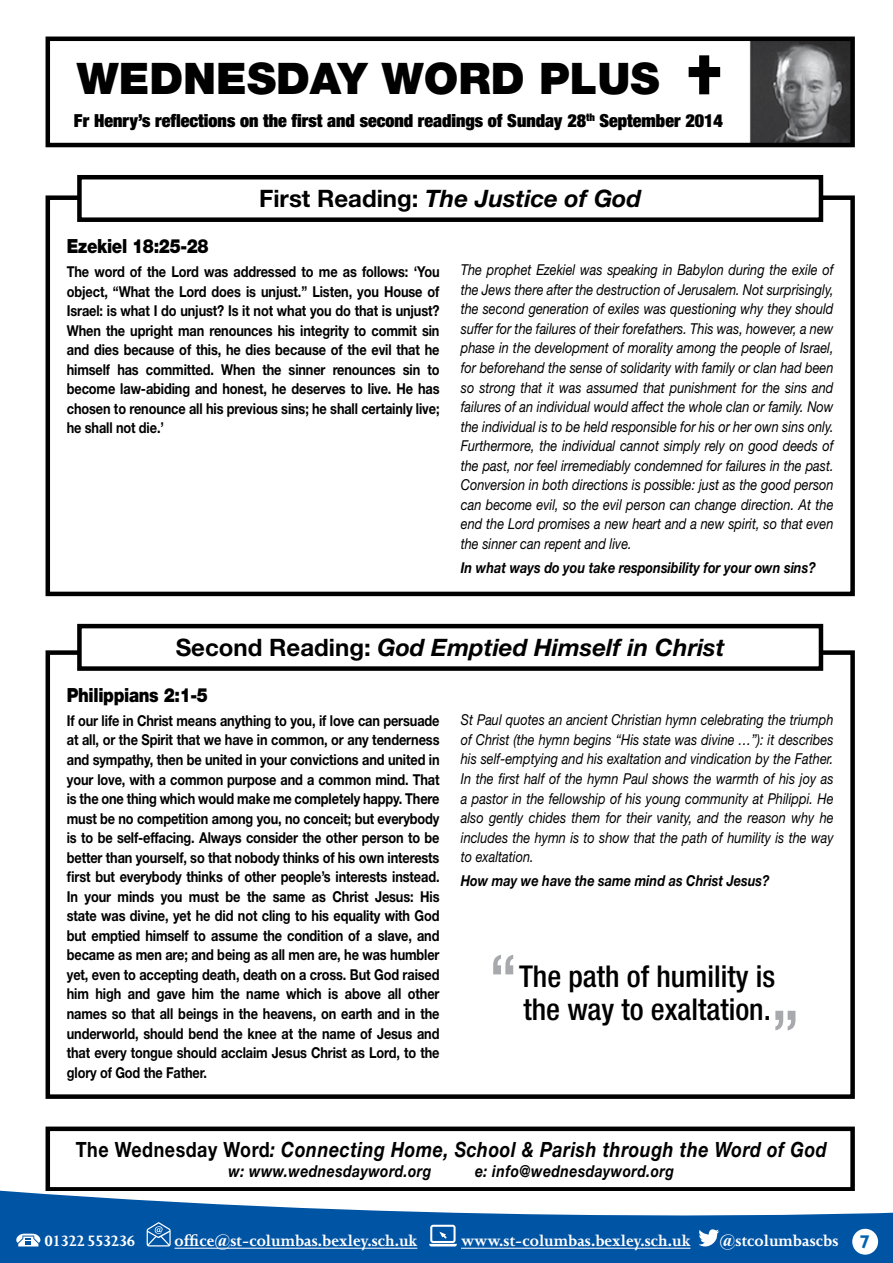
<style>
.page{position:relative;width:893px;height:1263px;background:#fff}
.page>*{position:absolute;margin:0;border:0;box-sizing:border-box;transform-origin:0 0}
.t1{font:900 43.65px "Helvetica Neue LT Std";color:#000}
.t2{font:500 condensed 30px/33px "Helvetica Neue LT Std";color:#000}
.t3{font:italic 700 24px "Helvetica Neue LT Std";color:#000}
.t4{font:italic 700 21px "Helvetica Neue LT Std";letter-spacing:.03em;color:#000;scale:.85 1}
.t5{font:900 19.5px "Helvetica Neue LT Std";letter-spacing:-.02em;color:#000;scale:.85 1}
.t6{font:900 condensed 18px "Helvetica Neue LT Std";color:#000}
.t7{font:700 17.25px "Joanna";color:#fff}
.t8{font:700 17.25px "Joanna";letter-spacing:-.07em;color:#fff}
.t9{font:italic 700 16.5px "Helvetica Neue LT Std";letter-spacing:.03em;color:#000;scale:.85 1}
.t10{font:700 15px/19.5px "Helvetica Neue LT Std";letter-spacing:-.01em;color:#000;text-align:justify;scale:.85 1}
.t11{font:italic 15px/19.5px "Helvetica Neue LT Std";color:#000;text-align:justify;scale:.85 1}
.t12{font:italic 700 15px "Helvetica Neue LT Std";color:#000;scale:.85 1}
.s1{font-style:normal}
.s2{font-family:"Humanist 521 BT";font-size:18.45px;color:#0063b0}
</style>
<div class="page">
<svg style="left:0;top:1191px;width:893px;height:72px;fill:#0054a4"></svg>
<div style="left:852px;top:1229px;width:26px;height:25px;background:#fff;border-radius:50%"></div>
<hr style="left:174px;top:1248px;width:243px;height:1px;background:#fff">
<hr style="left:461px;top:1248px;width:229px;height:1px;background:#fff">
<svg style="left:16px;top:1233px;width:25px;height:13px"></svg>
<svg style="left:147px;top:1222px;width:24px;height:24px"></svg>
<svg style="left:429px;top:1225px;width:28px;height:21px"></svg>
<svg style="left:698px;top:1229px;width:21px;height:20px"></svg>
<img style="left:749px;top:43px;width:100px;height:98px">
<div style="left:46px;top:37px;width:809px;height:110px;border:5px solid #000"></div>
<svg style="left:689px;top:55px;width:31px;height:39px"></svg>
<div style="left:46px;top:650px;width:809px;height:449px;border:5px solid #000"></div>
<div style="left:79px;top:626px;width:742px;height:43px;background:#fff"></div>
<div style="left:77px;top:624px;width:746px;height:47px;border:5px solid #000"></div>
<svg style="left:493px;top:955px;width:20px;height:19px"></svg>
<svg style="left:775px;top:1011px;width:20px;height:19px"></svg>
<div style="left:46px;top:195px;width:809px;height:401px;border:5px solid #000"></div>
<div style="left:79px;top:177px;width:742px;height:43px;background:#fff"></div>
<div style="left:77px;top:175px;width:746px;height:47px;border:5px solid #000"></div>
<div style="left:46px;top:1126px;width:809px;height:65px;border:5px solid #000"></div>
<h1 class="t1" style="left:77px;top:53px;width:584px">WEDNESDAY WORD PLUS</h1>
<p class="t6" style="left:74px;top:109px;width:650px">Fr Henry’s reflections on the first and second readings of Sunday 28<sup>th</sup> September 2014</p>
<h3 class="t3" style="left:259px;top:184px;width:383px"><span class="s1">First Reading:</span> The Justice of God</h3>
<h3 class="t5" style="left:67px;top:235px;width:168px">Ezekiel 18:25-28</h3>
<p class="t10" style="left:67px;top:262px;width:440px">The word of the Lord was addressed to me as follows: ‘You object, “What the Lord does is unjust.” Listen, you House of Israel: is what I do unjust? Is it not what you do that is unjust?<br>When the upright man renounces his integrity to commit sin and dies because of this, he dies because of the evil that he himself has committed. When the sinner renounces sin to become law-abiding and honest, he deserves to live. He has chosen to renounce all his previous sins; he shall certainly live; he shall not die.’</p>
<p class="t11" style="left:461px;top:260px;width:440px">The prophet Ezekiel was speaking in Babylon during the exile of the Jews there after the destruction of Jerusalem. Not surprisingly, the second generation of exiles was questioning why they should suffer for the failures of their forefathers. This was, however, a new phase in the development of morality among the people of Israel, for beforehand the sense of solidarity with family or clan had been so strong that it was assumed that punishment for the sins and failures of an individual would affect the whole clan or family. Now the individual is to be held responsible for his or her own sins only.<br>Furthermore, the individual cannot simply rely on good deeds of the past, nor feel irremediably condemned for failures in the past.<br>Conversion in both directions is possible: just as the good person can become evil, so the evil person can change direction. At the end the Lord promises a new heart and a new spirit, so that even the sinner can repent and live.</p>
<p class="t12" style="left:461px;top:558px;width:419px">In what ways do you take responsibility for your own sins?</p>
<h3 class="t3" style="left:176px;top:632px;width:550px"><span class="s1">Second Reading:</span> God Emptied Himself in Christ</h3>
<h3 class="t5" style="left:67px;top:683px;width:168px">Philippians 2:1-5</h3>
<p class="t10" style="left:67px;top:710px;width:440px">If our life in Christ means anything to you, if love can persuade at all, or the Spirit that we have in common, or any tenderness and sympathy, then be united in your convictions and united in your love, with a common purpose and a common mind. That is the one thing which would make me completely happy. There must be no competition among you, no conceit; but everybody is to be self-effacing. Always consider the other person to be better than yourself, so that nobody thinks of his own interests first but everybody thinks of other people’s interests instead.<br>In your minds you must be the same as Christ Jesus: His state was divine, yet he did not cling to his equality with God but emptied himself to assume the condition of a slave, and became as men are; and being as all men are, he was humbler yet, even to accepting death, death on a cross. But God raised him high and gave him the name which is above all other names so that all beings in the heavens, on earth and in the underworld, should bend the knee at the name of Jesus and that every tongue should acclaim Jesus Christ as Lord, to the glory of God the Father.</p>
<p class="t11" style="left:461px;top:710px;width:440px">St Paul quotes an ancient Christian hymn celebrating the triumph of Christ (the hymn begins “His state was divine …”): it describes his self-emptying and his exaltation and vindication by the Father.<br>In the first half of the hymn Paul shows the warmth of his joy as a pastor in the fellowship of his young community at Philippi. He also gently chides them for their vanity, and the reason why he includes the hymn is to show that the path of humility is the way to exaltation.</p>
<p class="t12" style="left:461px;top:871px;width:365px">How may we have the same mind as Christ Jesus?</p>
<h2 class="t2" style="left:519px;top:959px;width:258px">The path of humility is the way to exaltation.</h2>
<h3 class="t4" style="left:76px;top:1136px;width:885px"><span class="s1">The Wednesday Word</span>: Connecting Home, School &amp; Parish through the Word of God</h3>
<p class="t9" style="left:229px;top:1160px;width:240px">w: www.wednesdayword.org</p>
<p class="t9" style="left:475px;top:1160px;width:235px">e: info@wednesdayword.org</p>
<p class="t8" style="left:44px;top:1232px;width:93px">01322 553236</p>
<p class="t7" style="left:174px;top:1232px;width:244px">office@st-columbas.bexley.sch.uk</p>
<p class="t7" style="left:461px;top:1232px;width:231px">www.st-columbas.bexley.sch.uk</p>
<p class="t7" style="left:719px;top:1232px;width:152px">@stcolumbascbs <span class="s2">7</span></p>
</div>
